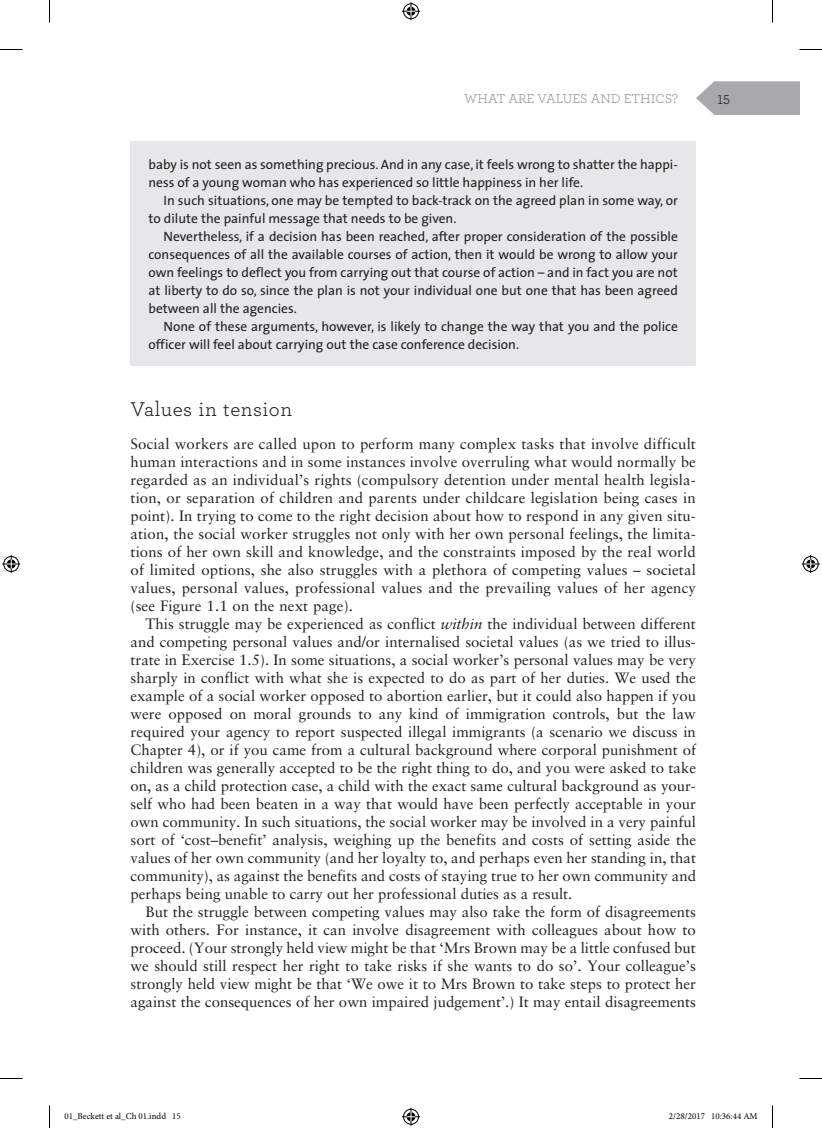
<style>
.page{position:relative;width:822px;height:1128px;background:#fff}
.page>*{position:absolute;margin:0;border:0;box-sizing:border-box;transform-origin:0 0}
.t1{font:21px "Archer";color:#231f20}
.TEXT_IND{font:15px/18px "Sabon LT Std";color:#231f20;text-align:justify}
.TEXT{font:15px/18px "Sabon LT Std";letter-spacing:.01em;color:#231f20;text-align:justify}
.BX3_TEXT_IND{font:13.5px/18px "The Sans";color:#231f20}
.BX3_TEXT{font:13.5px/18px "The Sans";color:#231f20}
.t2{font:13.5px "Archer";color:#939598}
.t3{font:13.5px "Archer";color:#231f20}
.t4{font:9px "Minion Pro";color:#000}
.s1{font-style:italic}
</style>
<div class="page">
<svg style="left:696px;top:81px;width:103px;height:34px;background:#b0b1b5"></svg>
<div style="left:130px;top:141px;width:566px;height:224px;background:#e6e7e9"></div>
<svg style="left:0;top:49px;width:22px;height:1px"></svg>
<svg style="left:799px;top:49px;width:23px;height:1px"></svg>
<svg style="left:0;top:1078px;width:22px;height:1px"></svg>
<svg style="left:799px;top:1078px;width:23px;height:1px"></svg>
<svg style="left:49px;top:0;width:1px;height:22px"></svg>
<svg style="left:49px;top:1105px;width:1px;height:23px"></svg>
<svg style="left:772px;top:0;width:1px;height:22px"></svg>
<svg style="left:772px;top:1105px;width:1px;height:23px"></svg>
<svg style="left:402px;top:2px;width:18px;height:18px"></svg>
<svg style="left:402px;top:1108px;width:18px;height:18px"></svg>
<svg style="left:2px;top:555px;width:18px;height:18px"></svg>
<svg style="left:802px;top:555px;width:18px;height:18px"></svg>
<p class="t2" style="left:464px;top:89px;width:215px">What Are Values And Ethics?</p>
<p class="t3" style="left:717px;top:90px;width:14px">15</p>
<p class="BX3_TEXT" style="left:148px;top:155px;width:531px">baby is not seen as something precious. And in any case, it feels wrong to shatter the happi&shy;ness of a young woman who has experienced so little happiness in her life.</p>
<p class="BX3_TEXT_IND" style="left:148px;top:191px;width:531px;text-indent:15px">In such situations, one may be tempted to back-track on the agreed plan in some way, or to dilute the painful message that needs to be given.</p>
<p class="BX3_TEXT_IND" style="left:148px;top:227px;width:531px;text-align:justify;text-indent:15px">Nevertheless, if a decision has been reached, after proper consideration of the possible consequences of all the available courses of action, then it would be wrong to allow your own feelings to deflect you from carrying out that course of action – and in fact you are not at liberty to do so, since the plan is not your individual one but one that has been agreed between all the agencies.</p>
<p class="BX3_TEXT_IND" style="left:148px;top:317px;width:531px;text-indent:15px">None of these arguments, however, is likely to change the way that you and the police officer will feel about carrying out the case conference decision.</p>
<h1 class="t1" style="left:130px;top:394px;width:163px">Values in tension</h1>
<p class="TEXT" style="left:130px;top:434px;width:567px">Social workers are called upon to perform many complex tasks that involve difficult human interactions and in some instances involve overruling what would normally be regarded as an individual’s rights (compulsory detention under mental health legisla&shy;tion, or separation of children and parents under childcare legislation being cases in point). In trying to come to the right decision about how to respond in any given situ&shy;ation, the social worker struggles not only with her own personal feelings, the limita&shy;tions of her own skill and knowledge, and the constraints imposed by the real world of limited options, she also struggles with a plethora of competing values – societal values, personal values, professional values and the prevailing values of her agency (see Figure 1.1 on the next page).</p>
<p class="TEXT_IND" style="left:130px;top:614px;width:567px;text-indent:15px">This struggle may be experienced as conflict <span class="s1">within</span> the individual between different and competing personal values and/or internalised societal values (as we tried to illus&shy;trate in Exercise 1.5). In some situations, a social worker’s personal values may be very sharply in conflict with what she is expected to do as part of her duties. We used the example of a social worker opposed to abortion earlier, but it could also happen if you were opposed on moral grounds to any kind of immigration controls, but the law required your agency to report suspected illegal immigrants (a scenario we discuss in Chapter 4), or if you came from a cultural background where corporal punishment of children was generally accepted to be the right thing to do, and you were asked to take on, as a child protection case, a child with the exact same cultural background as your&shy;self who had been beaten in a way that would have been perfectly acceptable in your own community. In such situations, the social worker may be involved in a very painful sort of ‘cost–benefit’ analysis, weighing up the benefits and costs of setting aside the values of her own community (and her loyalty to, and perhaps even her standing in, that community), as against the benefits and costs of staying true to her own community and perhaps being unable to carry out her professional duties as a result.</p>
<p class="TEXT_IND" style="left:130px;top:902px;width:567px;text-indent:15px">But the struggle between competing values may also take the form of disagreements with others. For instance, it can involve disagreement with colleagues about how to proceed. (Your strongly held view might be that ‘Mrs Brown may be a little confused but we should still respect her right to take risks if she wants to do so’. Your colleague’s strongly held view might be that ‘We owe it to Mrs Brown to take steps to protect her against the consequences of her own impaired judgement’.) It may entail disagreements</p>
<p class="t4" style="left:64px;top:1110px;width:118px">01_Beckett et al_Ch 01.indd 15</p>
<p class="t4" style="left:669px;top:1110px;width:90px">2/28/2017 10:36:44 AM</p>
</div>
